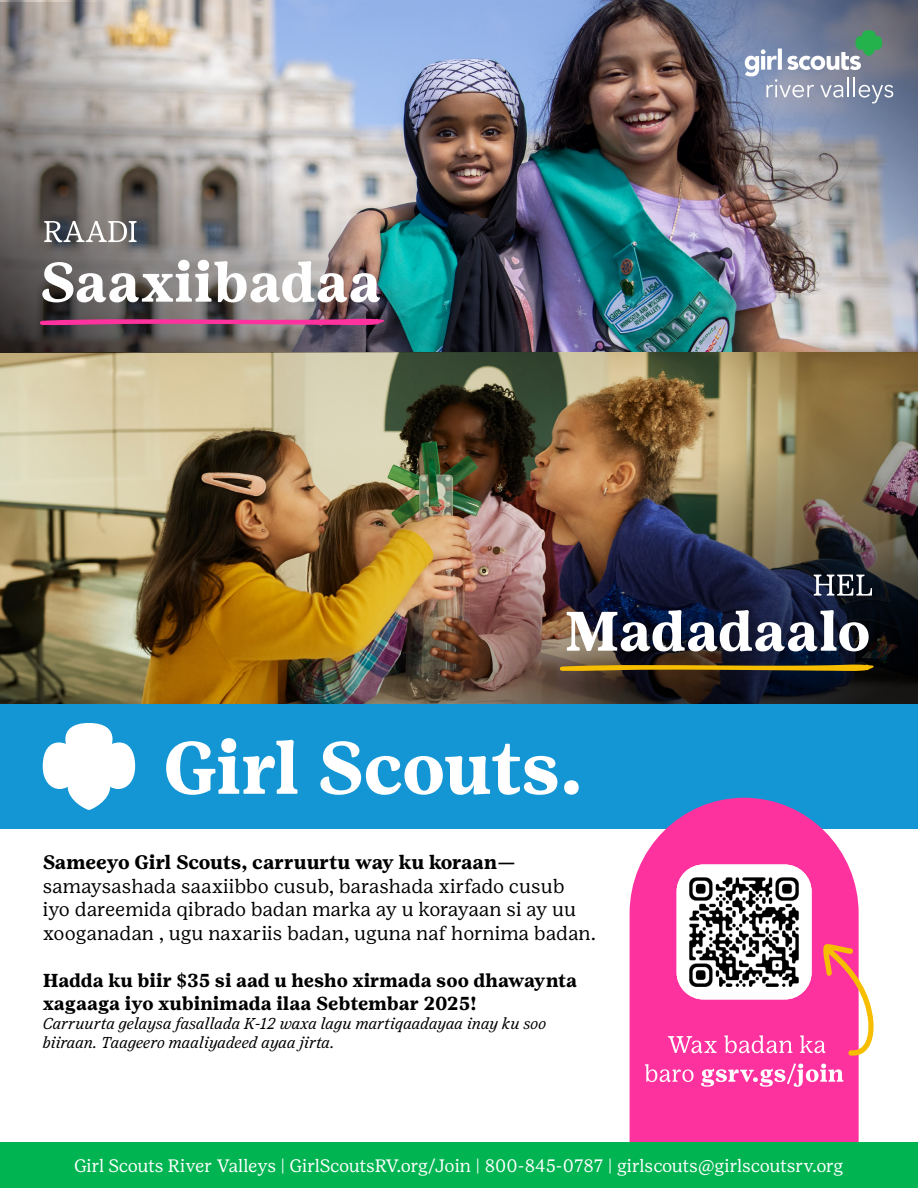
<style>
.page{position:relative;width:918px;height:1188px;background:#fff}
.page>*{position:absolute;margin:0;border:0;box-sizing:border-box;transform-origin:0 0}
.t1{font:19.5px/23.4px "Girl Scout Text";color:#000}
.t2{font:700 19.5px "Girl Scout Text";letter-spacing:-.01em;color:#000}
.t3{font:700 18.75px/22.5px "Girl Scout Text";color:#000}
.t4{font:18px "Girl Scout Text";letter-spacing:-.02em;color:#fff}
.t5{font:italic 15.75px/18.9px "Girl Scout Text";letter-spacing:-.01em;color:#000}
</style>
<div class="page">
<div style="left:0;top:704px;width:918px;height:125px;background:#1496d4"></div>
<svg style="left:0;top:353px;width:199px;height:350px;background:#a1936e"></svg>
<img style="left:0;top:2px;width:524px;height:351px">
<img style="left:199px;top:353px;width:719px;height:351px">
<img style="left:524px;top:0;width:394px;height:353px">
<svg style="left:745px;top:30px;width:148px;height:73px;background:#8a99aa"></svg>
<svg style="left:43px;top:723px;width:92px;height:87px"></svg>
<svg style="left:166px;top:738px;width:413px;height:57px"></svg>
<svg style="left:630px;top:798px;width:229px;height:344px;background:#e844a7"></svg>
<img style="left:677px;top:864px;width:135px;height:80px">
<div style="left:0;top:1142px;width:918px;height:46px;background:#00b451"></div>
<svg style="left:39px;top:318px;width:346px;height:8px;background:#bc4183"></svg>
<svg style="left:44px;top:221px;width:93px;height:21px"></svg>
<svg style="left:42px;top:260px;width:338px;height:42px"></svg>
<svg style="left:559px;top:664px;width:315px;height:8px;background:#a37e0e"></svg>
<svg style="left:814px;top:575px;width:58px;height:21px"></svg>
<svg style="left:567px;top:610px;width:302px;height:41px"></svg>
<svg style="left:645px;top:1063px;width:198px;height:24px"></svg>
<svg style="left:668px;top:944px;width:206px;height:112px"></svg>
<p class="t2" style="left:43px;top:851px;width:475px">Sameeyo Girl Scouts, carruurtu way ku koraan—</p>
<p class="t1" style="left:43px;top:874px;width:555px">samaysashada saaxiibbo cusub, barashada xirfado cusub iyo dareemida qibrado badan marka ay u korayaan si ay uu xooganadan , ugu naxariis badan, uguna naf hornima badan.</p>
<p class="t3" style="left:43px;top:969px;width:536px">Hadda ku biir $35 si aad u hesho xirmada soo dhawaynta xagaaga iyo xubinimada ilaa Sebtembar 2025!</p>
<p class="t5" style="left:43px;top:1014px;width:505px">Carruurta gelaysa fasallada K-12 waxa lagu martiqaadayaa inay ku soo biiraan. Taageero maaliyadeed ayaa jirta.</p>
<p class="t4" style="left:74px;top:1156px;width:771px">Girl Scouts River Valleys | GirlScoutsRV.org/Join | 800-845-0787 | girlscouts@girlscoutsrv.org</p>
</div>
